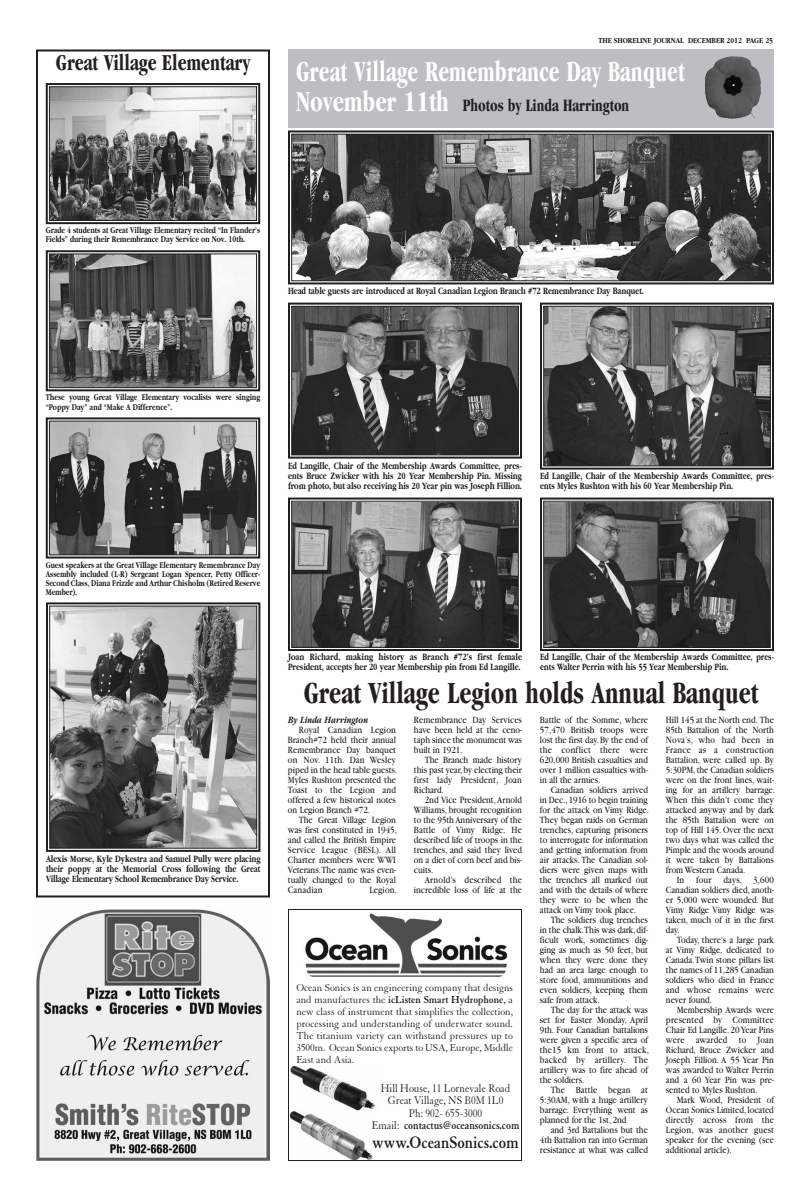
<style>
.page{position:relative;width:810px;height:1197px;background:#fff}
.page>*{position:absolute;margin:0;border:0;box-sizing:border-box;transform-origin:0 0}
.t1{font:700 condensed 31.9px "Garamond";color:#231f20;scale:.85 1}
.t2{font:700 condensed 30px "Garamond";letter-spacing:.005em;color:#fff;scale:.8 1}
.t3{font:700 condensed 23.6px "Garamond";color:#231f20;scale:.85 1}
.t4{font:700 18.2px "Granjon";color:#231f20;scale:.88 1}
.t5{font:700 condensed 18px "Garamond";color:#231f20;scale:.85 1}
.t6{font:12.2px/12.2px "Granjon";color:#231f20;text-align:center;scale:.88 1}
.t7{font:11px/12px "Granjon";letter-spacing:-.005em;color:#231f20;text-align:justify;scale:.95 1}
.t8{font:10px/10px "Garamond";color:#231f20;text-align:justify;scale:.85 1}
.t9{font:700 10px/10px "Garamond";color:#231f20;scale:.75 1}
.t10{font:italic 700 10px "Garamond";color:#231f20;scale:.8 1}
.t11{font:700 9.2px/9.2px "Garamond";color:#231f20;scale:.75 1}
.t12{font:700 8px "Garamond";color:#231f20;scale:.85 1}
.s1{font-size:30px;color:#fff}
.s2{font-weight:700}
</style>
<div class="page">
<div style="left:36px;top:50px;width:234px;height:848px;border:2px solid #231f20"></div>
<img style="left:36px;top:909px;width:234px;height:252px">
<img style="left:305px;top:913px;width:203px;height:64px">
<img style="left:290px;top:1065px;width:85px;height:46px">
<img style="left:290px;top:1111px;width:83px;height:48px">
<div style="left:288px;top:909px;width:234px;height:252px;border:1px solid #231f20"></div>
<img style="left:51px;top:88px;width:204px;height:131px">
<div style="left:46px;top:83px;width:214px;height:141px;border:2px solid #231f20"></div>
<div style="left:49px;top:86px;width:208px;height:135px;border:1px solid #231f20"></div>
<img style="left:51px;top:256px;width:204px;height:130px">
<div style="left:46px;top:250px;width:214px;height:141px;border:2px solid #231f20"></div>
<div style="left:49px;top:254px;width:208px;height:134px;border:1px solid #231f20"></div>
<img style="left:51px;top:423px;width:204px;height:130px">
<div style="left:46px;top:417px;width:214px;height:142px;border:2px solid #231f20"></div>
<div style="left:49px;top:421px;width:208px;height:134px;border:1px solid #231f20"></div>
<img style="left:51px;top:608px;width:204px;height:239px">
<div style="left:46px;top:602px;width:214px;height:250px;border:2px solid #231f20"></div>
<div style="left:49px;top:606px;width:208px;height:243px;border:1px solid #231f20"></div>
<img style="left:293px;top:308px;width:224px;height:145px">
<div style="left:288px;top:303px;width:234px;height:156px;border:2px solid #231f20"></div>
<div style="left:291px;top:306px;width:228px;height:149px;border:1px solid #231f20"></div>
<img style="left:293px;top:136px;width:476px;height:143px">
<div style="left:288px;top:130px;width:486px;height:154px;border:2px solid #231f20"></div>
<div style="left:291px;top:134px;width:480px;height:147px;border:1px solid #231f20"></div>
<img style="left:293px;top:503px;width:224px;height:143px">
<div style="left:288px;top:498px;width:234px;height:153px;border:2px solid #231f20"></div>
<div style="left:291px;top:501px;width:228px;height:147px;border:1px solid #231f20"></div>
<img style="left:545px;top:503px;width:224px;height:143px">
<div style="left:540px;top:498px;width:234px;height:153px;border:2px solid #231f20"></div>
<div style="left:543px;top:501px;width:228px;height:147px;border:1px solid #231f20"></div>
<img style="left:545px;top:308px;width:224px;height:156px">
<div style="left:540px;top:303px;width:234px;height:167px;border:2px solid #231f20"></div>
<div style="left:543px;top:306px;width:228px;height:160px;border:1px solid #231f20"></div>
<div style="left:288px;top:50px;width:486px;height:78px;background:#bdbec1"></div>
<img style="left:751px;top:64px;width:10px;height:54px">
<h3 class="t3" style="left:56px;top:54px;width:230px">Great Village Elementary</h3>
<p class="t12" style="left:598px;top:37px;width:207px">THE SHORELINE JOURNAL DECEMBER 2012 PAGE 25</p>
<h2 class="t2" style="left:296px;top:60px;width:487px">Great Village Remembrance Day Banquet</h2>
<h3 class="t5" style="left:296px;top:98px;width:394px"><span class="s1">November 11th</span> Photos by Linda Harrington</h3>
<p class="t11" style="left:46px;top:226px;width:287px">Grade 4 students at Great Village Elementary recited “In Flander’s<br>Fields” during their Remembrance Day Service on Nov. 10th.</p>
<p class="t9" style="left:288px;top:287px;width:476px">Head table guests are introduced at Royal Canadian Legion Branch #72 Remembrance Day Banquet.</p>
<p class="t11" style="left:46px;top:394px;width:287px">These young Great Village Elementary vocalists were singing “Poppy Day” and “Make A Difference”.</p>
<p class="t9" style="left:288px;top:461px;width:314px;text-align:justify">Ed Langille, Chair of the Membership Awards Committee, pres&shy;ents Bruce Zwicker with his 20 Year Membership Pin. Missing from photo, but also receiving his 20 Year pin was Joseph Fillion.</p>
<p class="t9" style="left:540px;top:472px;width:313px">Ed Langille, Chair of the Membership Awards Committee, pres&shy;ents Myles Rushton with his 60 Year Membership Pin.</p>
<p class="t11" style="left:46px;top:561px;width:287px;text-align:justify">Guest speakers at the Great Village Elementary Remembrance Day Assembly included (L-R) Sergeant Logan Spencer, Petty Officer-Second Class, Diana Frizzle and Arthur Chisholm (Retired Reserve Member).</p>
<p class="t9" style="left:46px;top:854px;width:287px;text-align:justify">Alexis Morse, Kyle Dykestra and Samuel Pully were placing their poppy at the Memorial Cross following the Great Village Elementary School Remembrance Day Service.</p>
<p class="t9" style="left:288px;top:653px;width:313px">Joan Richard, making history as Branch #72’s first female<br>President, accepts her 20 year Membership pin from Ed Langille.</p>
<p class="t9" style="left:540px;top:653px;width:313px">Ed Langille, Chair of the Membership Awards Committee, pres&shy;ents Walter Perrin with his 55 Year Membership Pin.</p>
<h1 class="t1" style="left:304px;top:681px;width:536px">Great Village Legion holds Annual Banquet</h1>
<p class="t10" style="left:288px;top:716px;width:101px">By Linda Harrington</p>
<p class="t8" style="left:288px;top:726px;width:130px;text-indent:11px">Royal Canadian Legion Branch#72 held their annual Remembrance Day banquet on Nov. 11th. Dan Wesley piped in the head table guests.<br>Myles Rushton presented the Toast to the Legion and offered a few historical notes on Legion Branch #72.</p>
<p class="t8" style="left:288px;top:816px;width:130px;text-indent:11px">The Great Village Legion was first constituted in 1945, and called the British Empire Service League (BESL). All Charter members were WWI Veterans. The name was even&shy;tually changed to the Royal Canadian</p>
<p class="t8" style="left:369px;top:886px;width:34px">Legion.</p>
<p class="t8" style="left:414px;top:716px;width:129px">Remembrance Day Services have been held at the ceno&shy;taph since the monument was built in 1921.</p>
<p class="t8" style="left:414px;top:756px;width:129px;text-indent:11px">The Branch made history this past year, by electing their first lady President, Joan Richard.</p>
<p class="t8" style="left:414px;top:796px;width:129px;text-indent:11px">2nd Vice President, Arnold Williams, brought recognition to the 95th Anniversary of the Battle of Vimy Ridge. He described life of troops in the trenches, and said they lived on a diet of corn beef and bis&shy;cuits.</p>
<p class="t8" style="left:414px;top:876px;width:129px;text-align:right">Arnold’s described the incredible loss of life at the</p>
<p class="t7" style="left:296px;top:983px;width:229px">Ocean Sonics is an engineering company that designs and manufactures the <span class="s2">icListen Smart Hydrophone</span>, a new class of instrument that simplifies the collection, processing and understanding of underwater sound.<br>The titanium variety can withstand pressures up to 3500m. Ocean Sonics exports to USA, Europe, Middle East and Asia.</p>
<p class="t6" style="left:372px;top:1083px;width:170px">Hill House, 11 Lornevale Road<br>Great Village, NS B0M 1L0<br>Ph: 902- 655-3000<br>Email: <span class="s2">contactus@oceansonics.com</span></p>
<h3 class="t4" style="left:372px;top:1136px;width:168px">www.OceanSonics.com</h3>
<p class="t8" style="left:540px;top:716px;width:129px">Battle of the Somme, where 57,470 British troops were lost the first day. By the end of the conflict there were 620,000 British casualties and over 1 million casualties with&shy;in all the armies.</p>
<p class="t8" style="left:540px;top:786px;width:130px;text-indent:11px">Canadian soldiers arrived in Dec., 1916 to begin training for the attack on Vimy Ridge.<br>They began raids on German trenches, capturing prisoners to interrogate for information and getting information from air attacks. The Canadian sol&shy;diers were given maps with the trenches all marked out and with the details of where they were to be when the attack on Vimy took place.</p>
<p class="t8" style="left:540px;top:916px;width:129px;text-indent:11px">The soldiers dug trenches in the chalk.This was dark, dif&shy;ficult work, sometimes dig&shy;ging as much as 50 feet, but when they were done they had an area large enough to store food, ammunitions and even soldiers, keeping them safe from attack.</p>
<p class="t8" style="left:540px;top:1006px;width:130px;text-indent:11px">The day for the attack was set for Easter Monday, April 9th. Four Canadian battalions were given a specific area of the15 km front to attack, backed by artillery. The artillery was to fire ahead of the soldiers.</p>
<p class="t8" style="left:540px;top:1086px;width:129px;text-indent:11px">The Battle began at 5:30AM, with a huge artillery barrage. Everything went as planned for the 1st, 2nd</p>
<p class="t8" style="left:540px;top:1126px;width:129px;text-indent:11px">and 3rd Battalions but the 4th Battalion ran into German resistance at what was called</p>
<p class="t8" style="left:666px;top:716px;width:130px">Hill 145 at the North end. The 85th Battalion of the North Nova’s, who had been in France as a construction Battalion, were called up. By 5:30PM, the Canadian soldiers were on the front lines, wait&shy;ing for an artillery barrage.<br>When this didn’t come they attacked anyway and by dark the 85th Battalion were on top of Hill 145. Over the next two days what was called the Pimple and the woods around it were taken by Battalions from Western Canada.</p>
<p class="t8" style="left:666px;top:876px;width:129px;text-indent:11px">In four days, 3,600<br>Canadian soldiers died, anoth&shy;er 5,000 were wounded. But Vimy Ridge Vimy Ridge was taken, much of it in the first day.</p>
<p class="t8" style="left:666px;top:936px;width:129px;text-indent:11px">Today, there’s a large park at Vimy Ridge, dedicated to Canada. Twin stone pillars list the names of 11,285 Canadian soldiers who died in France and whose remains were never found.</p>
<p class="t8" style="left:666px;top:1006px;width:129px;text-indent:11px">Membership Awards were presented by Committee Chair Ed Langille. 20 Year Pins were awarded to Joan Richard, Bruce Zwicker and Joseph Fillion. A 55 Year Pin was awarded to Walter Perrin and a 60 Year Pin was pre&shy;sented to Myles Rushton.</p>
<p class="t8" style="left:666px;top:1096px;width:129px;text-indent:11px">Mark Wood, President of Ocean Sonics Limited, located directly across from the Legion, was another guest speaker for the evening (see additional article).</p>
</div>
